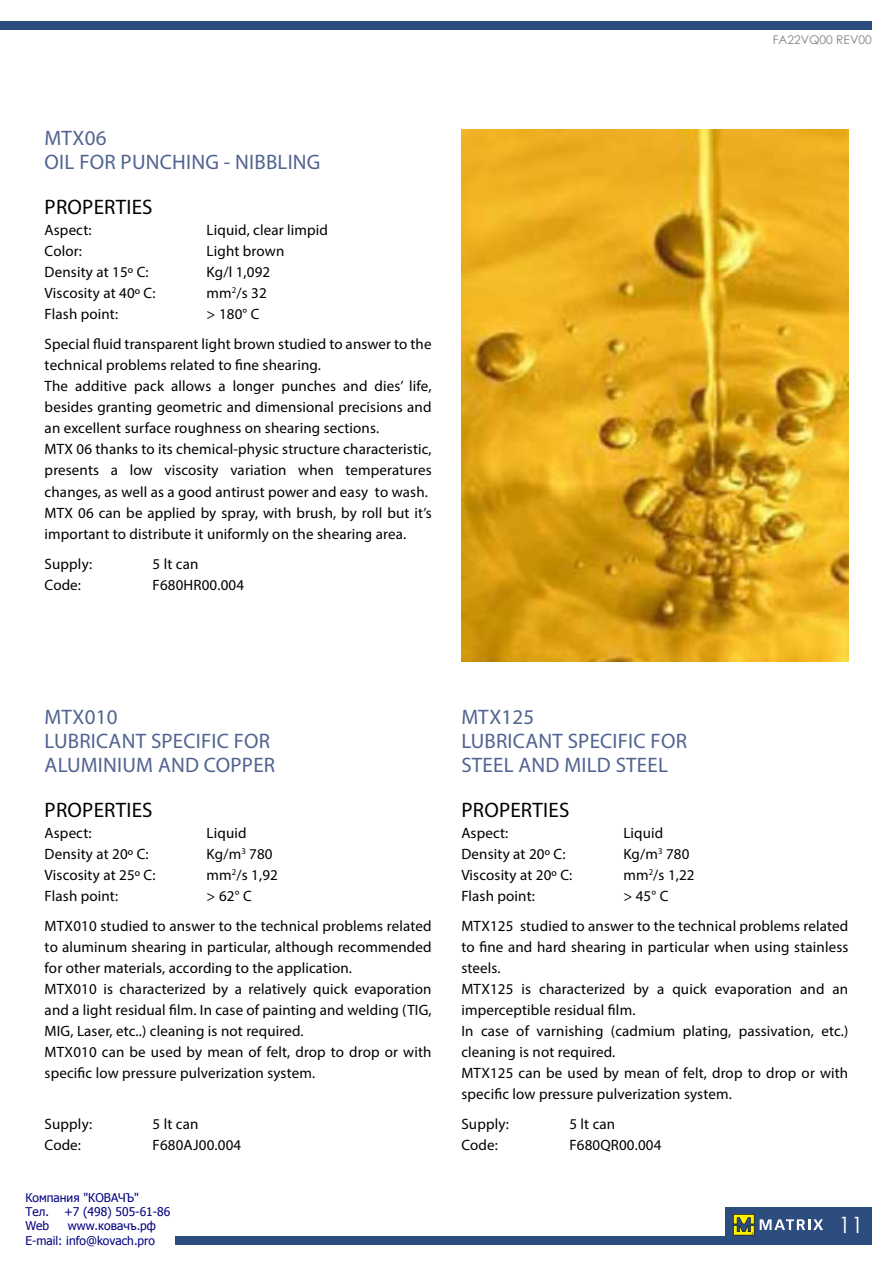
<style>
.page{position:relative;width:893px;height:1263px;background:#fff}
.page>*{position:absolute;margin:0;border:0;box-sizing:border-box;transform-origin:0 0}
.t1{font:22.5px "Century Gothic";color:#fff}
.t2{font:21px/24px "Myriad Pro";letter-spacing:.01em;color:#516390}
.t3{font:21px "Myriad Pro";letter-spacing:.01em;color:#000}
.t4{font:15px/21px "Myriad Pro";letter-spacing:.01em;color:#000}
.t5{font:12px/14.4px "Tahoma";color:#000080}
.t6{font:12px "Century Gothic";color:#808285}
</style>
<div class="page">
<div style="left:0;top:21px;width:872px;height:9px;background:#2d4d7e"></div>
<div style="left:830px;top:1208px;width:42px;height:34px;background:#2d4d7e"></div>
<div style="left:725px;top:1208px;width:106px;height:34px;background:#2d4d7e"></div>
<svg style="left:733px;top:1214px;width:21px;height:21px"></svg>
<svg style="left:760px;top:1219px;width:63px;height:11px"></svg>
<img style="left:461px;top:130px;width:387px;height:531px">
<div style="left:176px;top:1237px;width:696px;height:8px;background:#2b4c7d"></div>
<h2 class="t2" style="left:45px;top:126px;width:277px">MTX06<br>OIL FOR PUNCHING - NIBBLING</h2>
<h2 class="t3" style="left:45px;top:194px;width:110px">PROPERTIES</h2>
<p class="t4" style="left:45px;top:220px;width:48px">Aspect:</p>
<p class="t4" style="left:207px;top:220px;width:123px">Liquid, clear limpid</p>
<p class="t4" style="left:45px;top:241px;width:39px">Color:</p>
<p class="t4" style="left:207px;top:241px;width:79px">Light brown</p>
<p class="t4" style="left:45px;top:262px;width:106px">Density at 15º C:</p>
<p class="t4" style="left:207px;top:262px;width:65px">Kg/l 1,092</p>
<p class="t4" style="left:45px;top:283px;width:112px">Viscosity at 40º C:</p>
<p class="t4" style="left:207px;top:283px;width:62px">mm<sup>2</sup>/s 32</p>
<p class="t4" style="left:45px;top:304px;width:75px">Flash point:</p>
<p class="t4" style="left:45px;top:299px;width:388px;line-height:30px;text-indent:162px">&gt; 180° C<br>Special fluid transparent light brown studied to answer to the</p>
<p class="t4" style="left:45px;top:355px;width:388px">technical problems related to fine shearing.<br>The additive pack allows a longer punches and dies’ life, besides granting geometric and dimensional precisions and an excellent surface roughness on shearing sections.<br>MTX 06 thanks to its chemical-physic structure characteristic, presents a low viscosity variation when temperatures changes, as well as a good antirust power and easy to wash.<br>MTX 06 can be applied by spray, with brush, by roll but it’s important to distribute it uniformly on the shearing area.</p>
<p class="t4" style="left:45px;top:553px;width:49px">Supply:</p>
<p class="t4" style="left:153px;top:553px;width:47px">5 lt can</p>
<p class="t4" style="left:45px;top:574px;width:38px">Code:</p>
<p class="t4" style="left:153px;top:574px;width:93px">F680HR00.004</p>
<p class="t6" style="left:773px;top:32px;width:100px">FA22VQ00 REV00</p>
<h2 class="t2" style="left:45px;top:704px;width:232px">MTX010<br>LUBRICANT SPECIFIC FOR<br>ALUMINIUM AND COPPER</h2>
<h2 class="t3" style="left:45px;top:797px;width:110px">PROPERTIES</h2>
<p class="t4" style="left:45px;top:822px;width:48px">Aspect:</p>
<p class="t4" style="left:207px;top:822px;width:42px">Liquid</p>
<p class="t4" style="left:45px;top:843px;width:106px">Density at 20º C:</p>
<p class="t4" style="left:207px;top:843px;width:67px">Kg/m<sup>3</sup> 780</p>
<p class="t4" style="left:45px;top:864px;width:112px">Viscosity at 25º C:</p>
<p class="t4" style="left:207px;top:864px;width:73px">mm<sup>2</sup>/s 1,92</p>
<p class="t4" style="left:45px;top:885px;width:75px">Flash point:</p>
<p class="t4" style="left:45px;top:880px;width:388px;line-height:30px;text-indent:162px">&gt; 62° C<br>MTX010 studied to answer to the technical problems related</p>
<p class="t4" style="left:45px;top:936px;width:388px">to aluminum shearing in particular, although recommended for other materials, according to the application.<br>MTX010 is characterized by a relatively quick evaporation and a light residual film. In case of painting and welding (TIG, MIG, Laser, etc..) cleaning is not required.<br>MTX010 can be used by mean of felt, drop to drop or with specific low pressure pulverization system.</p>
<p class="t4" style="left:45px;top:1113px;width:49px">Supply:</p>
<p class="t4" style="left:153px;top:1113px;width:47px">5 lt can</p>
<p class="t4" style="left:45px;top:1134px;width:38px">Code:</p>
<p class="t4" style="left:153px;top:1134px;width:90px">F680AJ00.004</p>
<p class="t5" style="left:25px;top:1189px;width:115px">Компания "КОВАЧЪ"<br>Тел.</p>
<p class="t5" style="left:64px;top:1204px;width:108px">+7 (498) 505-61-86</p>
<p class="t5" style="left:25px;top:1218px;width:25px">Web</p>
<p class="t5" style="left:25px;top:1218px;width:132px;text-align:right">www.ковачъ.рф<br>E-mail: info@kovach.pro</p>
<h2 class="t2" style="left:461px;top:704px;width:227px">MTX125<br>LUBRICANT SPECIFIC FOR<br>STEEL AND MILD STEEL</h2>
<h2 class="t3" style="left:461px;top:797px;width:110px">PROPERTIES</h2>
<p class="t4" style="left:461px;top:822px;width:48px">Aspect:</p>
<p class="t4" style="left:623px;top:822px;width:42px">Liquid</p>
<p class="t4" style="left:461px;top:843px;width:106px">Density at 20º C:</p>
<p class="t4" style="left:623px;top:843px;width:67px">Kg/m<sup>3</sup> 780</p>
<p class="t4" style="left:461px;top:864px;width:112px">Viscosity at 20º C:</p>
<p class="t4" style="left:623px;top:864px;width:73px">mm<sup>2</sup>/s 1,22</p>
<p class="t4" style="left:461px;top:885px;width:75px">Flash point:</p>
<p class="t4" style="left:461px;top:880px;width:388px;line-height:30px;text-indent:162px">&gt; 45° C<br>MTX125 studied to answer to the technical problems related</p>
<p class="t4" style="left:461px;top:936px;width:388px">to fine and hard shearing in particular when using stainless steels.<br>MTX125 is characterized by a quick evaporation and an imperceptible residual film.<br>In case of varnishing (cadmium plating, passivation, etc.) cleaning is not required.<br>MTX125 can be used by mean of felt, drop to drop or with specific low pressure pulverization system.</p>
<p class="t4" style="left:461px;top:1113px;width:49px">Supply:</p>
<p class="t4" style="left:569px;top:1113px;width:47px">5 lt can</p>
<p class="t4" style="left:461px;top:1134px;width:38px">Code:</p>
<p class="t4" style="left:569px;top:1134px;width:94px">F680QR00.004</p>
<h1 class="t1" style="left:838px;top:1209px;width:26px">11</h1>
</div>
